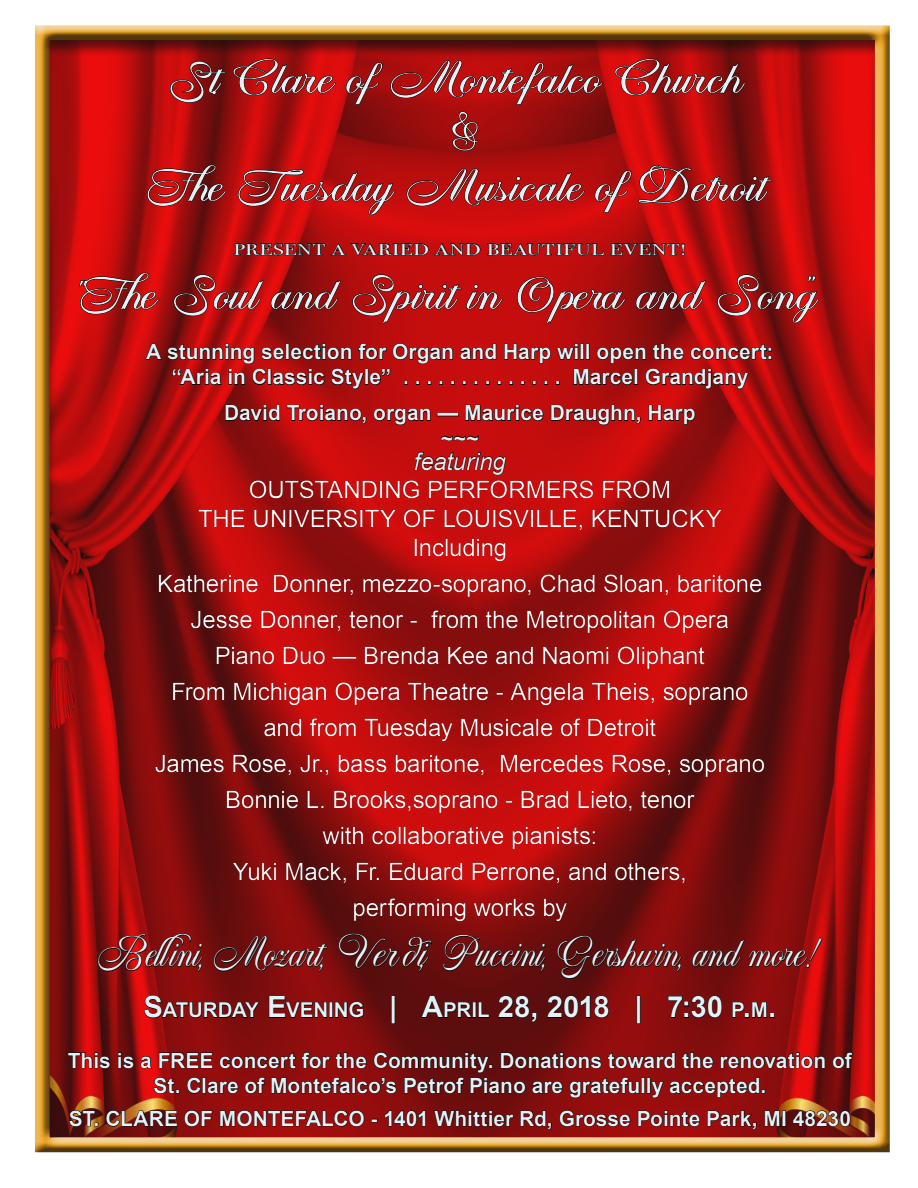
<style>
.page{position:relative;width:918px;height:1188px;background:#fff}
.page>*{position:absolute;margin:0;border:0;box-sizing:border-box;transform-origin:0 0}
.t1{font:italic 700 45px "Nautica";color:#e8f6fa;scale:1.3 1}
.t2{font:italic 700 42px "Nautica";color:#e8f6fa}
.t3{font:24px/36px "Arial";letter-spacing:-.005em;color:#fff;text-align:center}
.t4{font:24px "Bodoni Svty Two SCITCTT";letter-spacing:.01em;color:#e8f6fa;scale:1.3 1}
.t5{font:italic 24px "Arial";letter-spacing:-.01em;color:#e8f6fa}
.t6{font:700 21px/25.2px "Arial";color:#e8f6fa;text-align:center}
.t7{font:700 20.55px "Arial";letter-spacing:-.005em;color:#e8f6fa}
.s1{font-size:29.4px}
</style>
<div class="page">
<div style="left:33px;top:25px;width:858px;height:1128px;background:#231f20;opacity:.75"></div>
<svg style="left:345px;top:56px;width:258px;height:95px;background:#910c0c"></svg>
<h1 class="t1" style="left:172px;top:51px;width:472px">St.ClareofMontefalcoChurch</h1>
<p class="t1" style="left:457px;top:95px;width:48px">&amp;</p>
<h1 class="t1" style="left:150px;top:159px;width:506px">TheTuesdayMusicaleofDetroit</h1>
<p class="t4" style="left:233px;top:232px;width:350px">present a varied and beautiful event!</p>
<h1 class="t1" style="left:80px;top:267px;width:613px">“TheSoulandSpiritinOperaandSong”</h1>
<p class="t6" style="left:146px;top:340px;width:629px">A stunning selection for Organ and Harp will open the concert: “Aria in Classic Style” . . . . . . . . . . . . . . Marcel Grandjany</p>
<p class="t6" style="left:224px;top:401px;width:473px">David Troiano, organ — Maurice Draughn, Harp ~~~</p>
<p class="t5" style="left:414px;top:446px;width:93px">featuring</p>
<p class="t3" style="left:198px;top:476px;width:525px;line-height:28.8px">OUTSTANDING PERFORMERS FROM<br>THE UNIVERSITY OF LOUISVILLE, KENTUCKY<br>Including</p>
<p class="t3" style="left:155px;top:566px;width:612px">Katherine Donner, mezzo-soprano, Chad Sloan, baritone Jesse Donner, tenor - from the Metropolitan Opera<br>Piano Duo — Brenda Kee and Naomi Oliphant<br>From Michigan Opera Theatre - Angela Theis, soprano and from Tuesday Musicale of Detroit<br>James Rose, Jr., bass baritone, Mercedes Rose, soprano Bonnie L. Brooks,soprano - Brad Lieto, tenor<br>with collaborative pianists:<br>Yuki Mack, Fr. Eduard Perrone, and others,<br>performing works by</p>
<h2 class="t2" style="left:100px;top:927px;width:745px">Bellini,Mozart,Ver di,Puccini,Gershwin,andmore!</h2>
<p class="t7" style="left:144px;top:997px;width:634px"><span class="s1">S</span>ATURDAY <span class="s1">E</span>VENING <span class="s1">| A</span>PRIL <span class="s1">28, 2018 | 7:30</span> P<span class="s1">.</span>M<span class="s1">.</span></p>
<p class="t6" style="left:68px;top:1049px;width:785px">This is a FREE concert for the Community. Donations toward the renovation of<br>St. Clare of Montefalco’s Petrof Piano are gratefully accepted.</p>
<p class="t6" style="left:69px;top:1107px;width:784px">ST. CLARE OF MONTEFALCO - 1401 Whittier Rd, Grosse Pointe Park, MI 48230</p>
</div>
